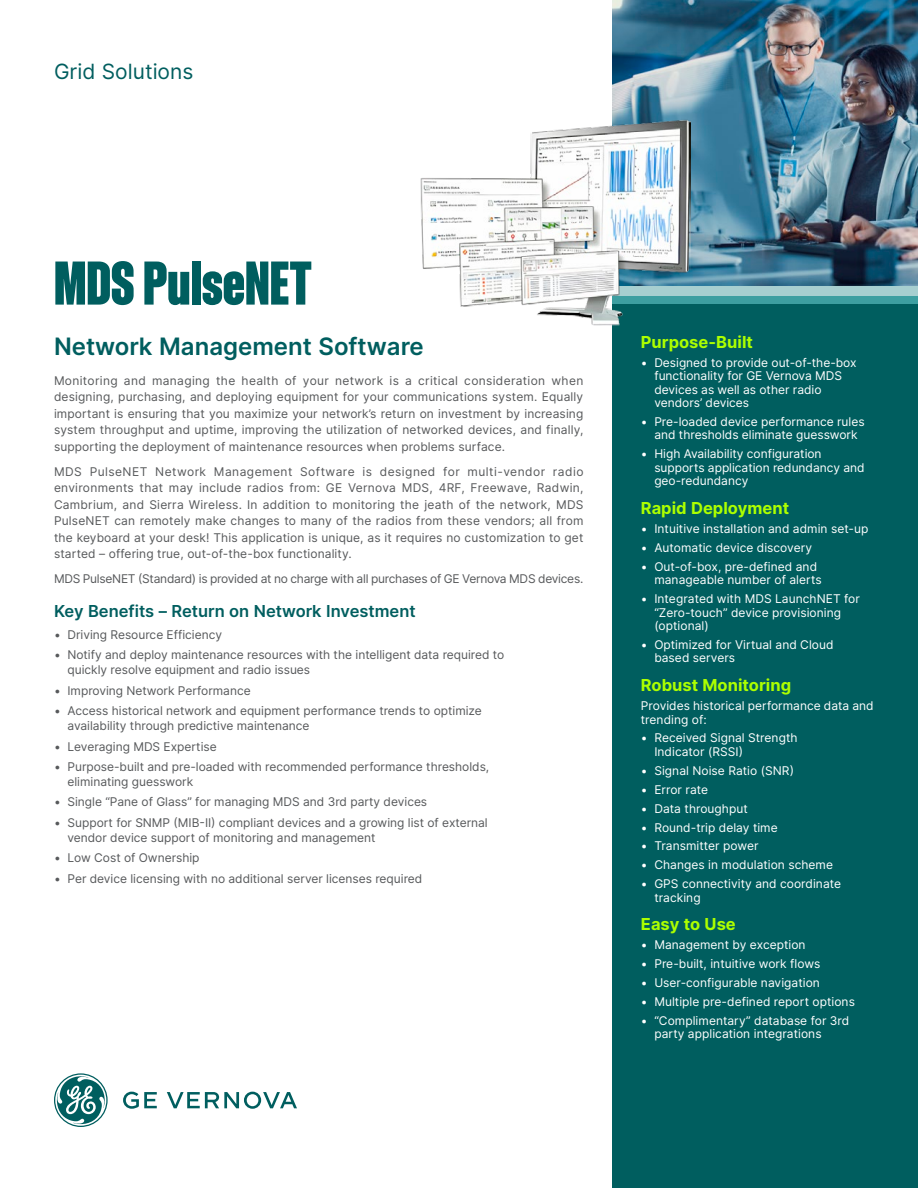
<style>
.page{position:relative;width:918px;height:1188px;background:#fff}
.page>*{position:absolute;margin:0;border:0;box-sizing:border-box;transform-origin:0 0}
.Product_Name_Head{font:800 60px "Sons Condensed";color:#005e5f}
.Heading_2{font:600 24px "Inter";color:#005e5f}
.t1{font:21px "Inter";color:#005e5f}
.Heading_2_-_White{font:700 16.5px "Inter";color:#acff00}
.Heading_3{font:600 16.5px "Inter";color:#005e5f}
.Copy{font:12px/16.5px "Inter";color:#57595b}
.Bullets_White{font:12px/13.5px "Inter";letter-spacing:.005em;color:#fff}
.Copy-2{font:12px "Inter";letter-spacing:-.02em;color:#57595b}
</style>
<div class="page">
<div style="left:612px;top:296px;width:306px;height:892px;background:#005e5f"></div>
<div style="left:612px;top:294px;width:306px;height:10px;background:#3d9fa1"></div>
<div style="left:612px;top:286px;width:306px;height:10px;background:#a7cfd0"></div>
<svg style="left:54px;top:1073px;width:243px;height:54px"></svg>
<img style="left:612px;top:0;width:306px;height:285px">
<img style="left:420px;top:119px;width:270px;height:207px">
<h3 class="t1" style="left:54px;top:56px;width:141px">Grid Solutions</h3>
<p class="Product_Name_Head" style="left:54px;top:250px;width:259px">MDS PulseNET</p>
<p class="Heading_2" style="left:54px;top:329px;width:371px">Network Management Software</p>
<p class="Copy" style="left:54px;top:372px;width:531px;text-align:justify">Monitoring and managing the health of your network is a critical consideration when designing, purchasing, and deploying equipment for your communications system. Equally important is ensuring that you maximize your network’s return on investment by increasing system throughput and uptime, improving the utilization of networked devices, and finally, supporting the deployment of maintenance resources when problems surface.</p>
<p class="Copy" style="left:54px;top:463px;width:531px;text-align:justify">MDS PulseNET Network Management Software is designed for multi-vendor radio environments that may include radios from: GE Vernova MDS, 4RF, Freewave, Radwin, Cambrium, and Sierra Wireless. In addition to monitoring the jeath of the network, MDS PulseNET can remotely make changes to many of the radios from these vendors; all from the keyboard at your desk! This application is unique, as it requires no customization to get started – offering true, out-of-the-box functionality.</p>
<p class="Copy-2" style="left:54px;top:570px;width:531px">MDS PulseNET (Standard) is provided at no charge with all purchases of GE Vernova MDS devices.</p>
<p class="Heading_3" style="left:54px;top:599px;width:363px">Key Benefits – Return on Network Investment</p>
<p class="Copy" style="left:54px;top:626px;width:170px">• Driving Resource Efficiency</p>
<p class="Copy" style="left:68px;top:647px;width:438px;line-height:15px;text-indent:-14px">• Notify and deploy maintenance resources with the intelligent data required to quickly resolve equipment and radio issues</p>
<p class="Copy" style="left:54px;top:682px;width:198px">• Improving Network Performance</p>
<p class="Copy" style="left:68px;top:703px;width:416px;line-height:15px;text-indent:-14px">• Access historical network and equipment performance trends to optimize availability through predictive maintenance</p>
<p class="Copy" style="left:54px;top:738px;width:164px">• Leveraging MDS Expertise</p>
<p class="Copy" style="left:68px;top:759px;width:423px;line-height:15px;text-indent:-14px">• Purpose-built and pre-loaded with recommended performance thresholds, eliminating guesswork</p>
<p class="Copy" style="left:54px;top:794px;width:375px">• Single “Pane of Glass” for managing MDS and 3rd party devices</p>
<p class="Copy" style="left:68px;top:815px;width:422px;line-height:15px;text-indent:-14px">• Support for SNMP (MIB-II) compliant devices and a growing list of external vendor device support of monitoring and management</p>
<p class="Copy" style="left:54px;top:849px;width:147px">• Low Cost of Ownership</p>
<p class="Copy" style="left:54px;top:870px;width:370px">• Per device licensing with no additional server licenses required</p>
<p class="Heading_2_-_White" style="left:641px;top:330px;width:114px">Purpose-Built</p>
<p class="Bullets_White" style="left:654px;top:355px;width:204px;text-indent:-14px">• Designed to provide out-of-the-box functionality for GE Vernova MDS devices as well as other radio vendors’ devices</p>
<p class="Bullets_White" style="left:641px;top:415px;width:225px;text-align:center">• Pre-loaded device performance rules and thresholds eliminate guesswork</p>
<p class="Bullets_White" style="left:654px;top:447px;width:212px;text-indent:-14px">• High Availability configuration supports application redundancy and geo-redundancy</p>
<p class="Heading_2_-_White" style="left:641px;top:496px;width:150px">Rapid Deployment</p>
<p class="Bullets_White" style="left:641px;top:522px;width:229px">• Intuitive installation and admin set-up</p>
<p class="Bullets_White" style="left:641px;top:540px;width:173px">• Automatic device discovery</p>
<p class="Bullets_White" style="left:654px;top:559px;width:169px;text-indent:-14px">• Out-of-box, pre-defined and manageable number of alerts</p>
<p class="Bullets_White" style="left:654px;top:592px;width:207px;text-indent:-14px">• Integrated with MDS LaunchNET for “Zero-touch” device provisioning (optional)</p>
<p class="Bullets_White" style="left:654px;top:638px;width:181px;text-indent:-14px">• Optimized for Virtual and Cloud based servers</p>
<p class="Heading_2_-_White" style="left:641px;top:673px;width:152px">Robust Monitoring</p>
<p class="Bullets_White" style="left:641px;top:699px;width:234px">Provides historical performance data and trending of:</p>
<p class="Bullets_White" style="left:654px;top:731px;width:145px;text-indent:-14px">• Received Signal Strength<br>Indicator (RSSI)</p>
<p class="Bullets_White" style="left:641px;top:763px;width:155px">• Signal Noise Ratio (SNR)</p>
<p class="Bullets_White" style="left:641px;top:782px;width:69px">• Error rate</p>
<p class="Bullets_White" style="left:641px;top:801px;width:108px">• Data throughput</p>
<p class="Bullets_White" style="left:641px;top:820px;width:138px">• Round-trip delay time</p>
<p class="Bullets_White" style="left:641px;top:839px;width:119px">• Transmitter power</p>
<p class="Bullets_White" style="left:641px;top:858px;width:194px">• Changes in modulation scheme</p>
<p class="Bullets_White" style="left:654px;top:877px;width:188px;text-indent:-14px">• GPS connectivity and coordinate tracking</p>
<p class="Heading_2_-_White" style="left:641px;top:912px;width:96px">Easy to Use</p>
<p class="Bullets_White" style="left:641px;top:938px;width:166px">• Management by exception</p>
<p class="Bullets_White" style="left:641px;top:957px;width:181px">• Pre-built, intuitive work flows</p>
<p class="Bullets_White" style="left:641px;top:976px;width:181px">• User-configurable navigation</p>
<p class="Bullets_White" style="left:641px;top:995px;width:216px">• Multiple pre-defined report options</p>
<p class="Bullets_White" style="left:654px;top:1014px;width:197px;text-indent:-14px">• “Complimentary” database for 3rd party application integrations</p>
</div>
